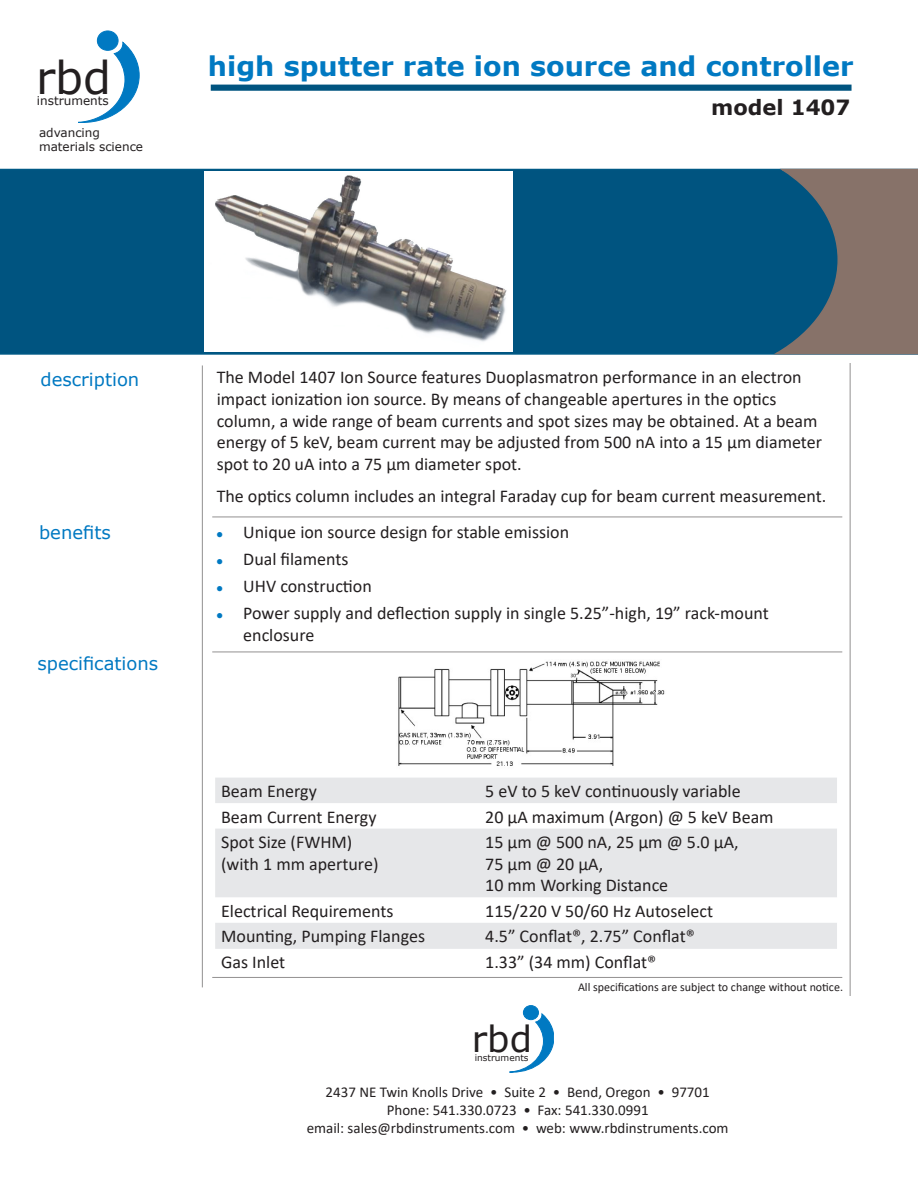
<style>
.page{position:relative;width:918px;height:1188px;background:#fff}
.page>*{position:absolute;margin:0;border:0;box-sizing:border-box;transform-origin:0 0}
.t1{font:45px "Verdana";color:#231f20}
.t2{font:36px "Verdana";color:#231f20}
.Title__Primary{font:700 27px "Verdana";color:#0079c2}
.Title__Secondary{font:700 21px "Verdana";color:#231f20}
.Body_Text__Normal{font:18px/21.6px "Calibri";color:#231f20}
.Specs__Normal{font:18px "Calibri";color:#231f20}
.Heading{font:18px "Verdana";color:#0079c2}
.t3{font:15px "Calibri";color:#231f20}
.Body_Text__Normal-2{font:12px "Calibri";color:#231f20}
.t4{font:12px "Verdana";color:#231f20}
.t5{font:9px "Verdana";color:#231f20}
.s1{font-family:"Verdana";font-size:12px;color:#0079c2}
</style>
<div class="page">
<div style="left:0;top:169px;width:771px;height:186px;background:#005480"></div>
<img style="left:204px;top:172px;width:308px;height:180px">
<svg style="left:211px;top:85px;width:641px;height:6px;background:#0a5b85"></svg>
<div style="left:97px;top:31px;width:21px;height:19px;background:#0079c2;border-radius:50%"></div>
<div style="left:97px;top:31px;width:21px;height:19px;border:1px solid #0079c2;border-radius:50%"></div>
<svg style="left:78px;top:42px;width:61px;height:81px"></svg>
<svg style="left:771px;top:168px;width:147px;height:187px;background:#5a6871"></svg>
<img style="left:398px;top:661px;width:267px;height:105px">
<hr style="left:202px;top:365px;width:1px;height:622px;background:#231f20">
<hr style="left:850px;top:363px;width:1px;height:633px;background:#231f20">
<hr style="left:212px;top:517px;width:630px;height:1px;background:#231f20">
<svg style="left:215px;top:778px;width:622px;height:171px;fill:#e6e7e9"></svg>
<div style="left:523px;top:1006px;width:15px;height:14px;background:#0079c2;border-radius:50%"></div>
<div style="left:523px;top:1006px;width:15px;height:14px;border:1px solid #0079c2;border-radius:50%"></div>
<svg style="left:509px;top:1014px;width:45px;height:58px"></svg>
<hr style="left:212px;top:652px;width:630px;height:1px;background:#231f20">
<hr style="left:212px;top:977px;width:630px;height:1px;background:#231f20">
<p class="t1" style="left:36px;top:47px;width:77px">rbd</p>
<p class="t4" style="left:37px;top:93px;width:73px">instruments</p>
<p class="t4" style="left:39px;top:124px;width:62px">advancing</p>
<p class="t4" style="left:39px;top:139px;width:106px">materials science</p>
<p class="Title__Primary" style="left:208px;top:47px;width:647px">high sputter rate ion source and controller</p>
<p class="Title__Secondary" style="left:711px;top:93px;width:141px">model 1407</p>
<p class="Heading" style="left:40px;top:367px;width:100px">description</p>
<p class="Body_Text__Normal" style="left:217px;top:366px;width:607px">The Model 1407 Ion Source features Duoplasmatron performance in an electron impact ionization ion source. By means of changeable apertures in the optics column, a wide range of beam currents and spot sizes may be obtained. At a beam energy of 5 keV, beam current may be adjusted from 500 nA into a 15 µm diameter spot to 20 uA into a 75 µm diameter spot.</p>
<p class="Body_Text__Normal" style="left:217px;top:485px;width:611px">The optics column includes an integral Faraday cup for beam current measurement.</p>
<p class="Heading" style="left:39px;top:520px;width:73px">benefits</p>
<p class="Body_Text__Normal" style="left:216px;top:521px;width:354px"><span class="s1">●</span> Unique ion source design for stable emission</p>
<p class="Body_Text__Normal" style="left:216px;top:548px;width:134px"><span class="s1">●</span> Dual filaments</p>
<p class="Body_Text__Normal" style="left:216px;top:575px;width:157px"><span class="s1">●</span> UHV construction</p>
<p class="Body_Text__Normal" style="left:243px;top:602px;width:527px;text-indent:-27px"><span class="s1">●</span> Power supply and deflection supply in single 5.25”-high, 19” rack-mount enclosure</p>
<p class="Heading" style="left:37px;top:651px;width:122px">specifications</p>
<p class="Specs__Normal" style="left:221px;top:779px;width:97px">Beam Energy</p>
<p class="Specs__Normal" style="left:485px;top:779px;width:257px">5 eV to 5 keV continuously variable</p>
<p class="Specs__Normal" style="left:221px;top:804px;width:157px">Beam Current Energy</p>
<p class="Body_Text__Normal" style="left:485px;top:805px;width:290px">20 µA maximum (Argon) @ 5 keV Beam</p>
<p class="Specs__Normal" style="left:221px;top:830px;width:133px">Spot Size (FWHM)</p>
<p class="Specs__Normal" style="left:221px;top:851px;width:159px">(with 1 mm aperture)</p>
<p class="Specs__Normal" style="left:485px;top:830px;width:255px">15 µm @ 500 nA, 25 µm @ 5.0 µA,</p>
<p class="Specs__Normal" style="left:485px;top:851px;width:120px">75 µm @ 20 µA,</p>
<p class="Specs__Normal" style="left:485px;top:873px;width:184px">10 mm Working Distance</p>
<p class="Specs__Normal" style="left:221px;top:898px;width:174px">Electrical Requirements</p>
<p class="Specs__Normal" style="left:485px;top:898px;width:229px">115/220 V 50/60 Hz Autoselect</p>
<p class="Specs__Normal" style="left:221px;top:924px;width:205px">Mounting, Pumping Flanges</p>
<p class="Specs__Normal" style="left:485px;top:924px;width:211px">4.5” Conflat®, 2.75” Conflat®</p>
<p class="Specs__Normal" style="left:221px;top:950px;width:66px">Gas Inlet</p>
<p class="Specs__Normal" style="left:485px;top:950px;width:173px">1.33” (34 mm) Conflat®</p>
<p class="t2" style="left:472px;top:1014px;width:62px">rbd</p>
<p class="t5" style="left:475px;top:1052px;width:55px">instruments</p>
<p class="Body_Text__Normal-2" style="left:578px;top:979px;width:267px">All specifications are subject to change without notice.</p>
<p class="t3" style="left:326px;top:1081px;width:386px">2437 NE Twin Knolls Drive • Suite 2 • Bend, Oregon • 97701</p>
<p class="t3" style="left:387px;top:1099px;width:263px">Phone: 541.330.0723 • Fax: 541.330.0991</p>
<p class="t3" style="left:307px;top:1117px;width:423px">email: sales@rbdinstruments.com • web: www.rbdinstruments.com</p>
</div>
